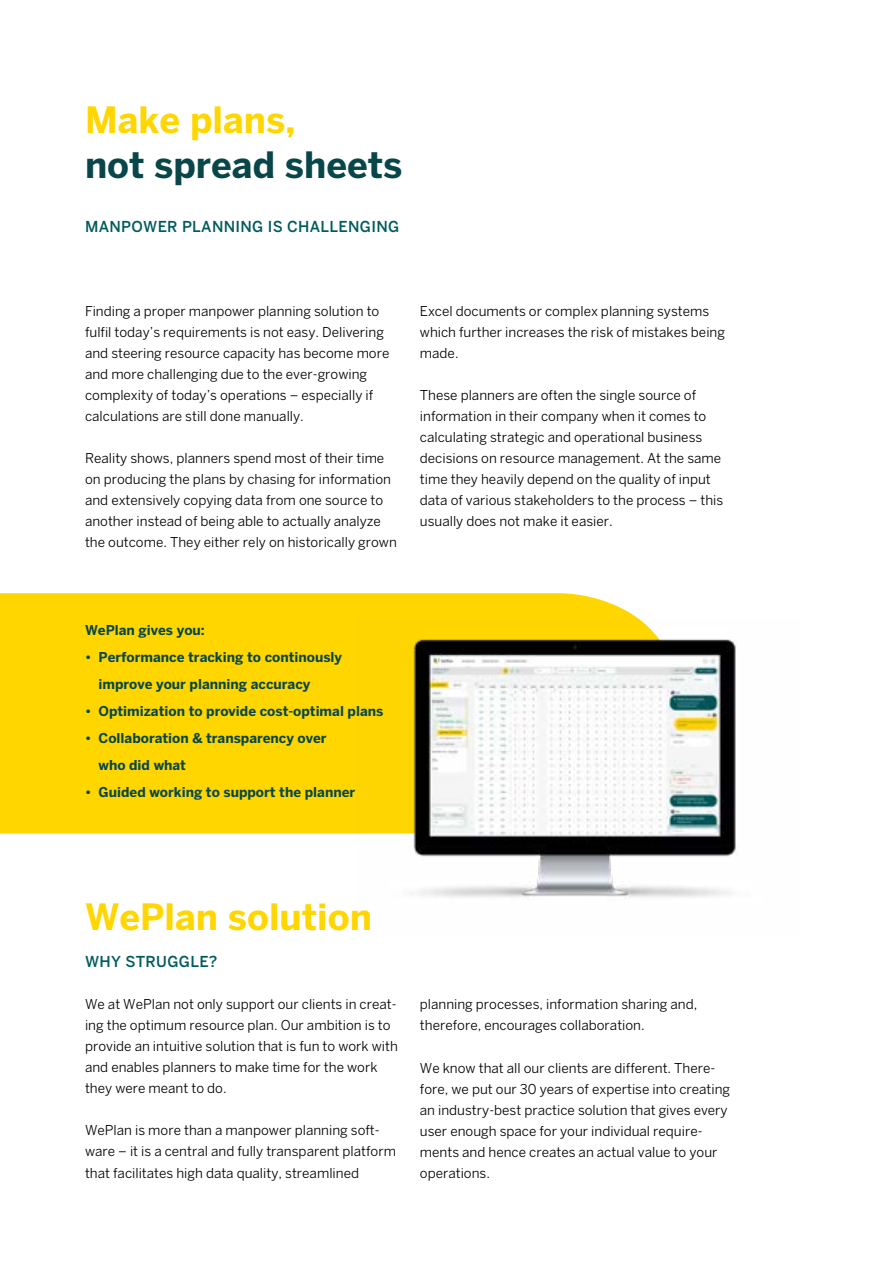
<style>
.page{position:relative;width:893px;height:1263px;background:#fff}
.page>*{position:absolute;margin:0;border:0;box-sizing:border-box;transform-origin:0 0}
.t1{font:700 36px "Benton Sans";color:#ffd600}
.t2{font:700 36px "Benton Sans";color:#084649}
.t3{font:500 15px "Benton Sans";letter-spacing:.02em;color:#005b5d}
.t4{font:13.5px/21px "Benton Sans";color:#000}
.t5{font:700 13.5px/27px "Benton Sans";color:#084649}
</style>
<div class="page">
<div style="left:0;top:593px;width:638px;height:240px;background:#ffd600"></div>
<img style="left:356px;top:618px;width:382px;height:280px">
<h1 class="t1" style="left:85px;top:98px;width:212px">Make plans,</h1>
<h1 class="t2" style="left:85px;top:143px;width:319px">not spread sheets</h1>
<p class="t3" style="left:85px;top:218px;width:316px">MANPOWER PLANNING IS CHALLENGING</p>
<p class="t4" style="left:85px;top:301px;width:306px">Finding a proper manpower planning solution to fulfil today’s requirements is not easy. Delivering and steering resource capacity has become more and more challenging due to the ever-growing complexity of today’s operations – especially if calculations are still done manually.</p>
<p class="t4" style="left:85px;top:448px;width:313px">Reality shows, planners spend most of their time on producing the plans by chasing for information and extensively copying data from one source to another instead of being able to actually analyze the outcome. They either rely on historically grown</p>
<p class="t4" style="left:420px;top:301px;width:307px">Excel documents or complex planning systems which further increases the risk of mistakes being made.</p>
<p class="t4" style="left:420px;top:385px;width:305px">These planners are often the single source of information in their company when it comes to calculating strategic and operational business decisions on resource management. At the same time they heavily depend on the quality of input data of various stakeholders to the process – this usually does not make it easier.</p>
<p class="t5" style="left:85px;top:616px;width:121px">WePlan gives you:</p>
<p class="t5" style="left:99px;top:643px;width:245px;text-indent:-14px">• Performance tracking to continously improve your planning accuracy</p>
<p class="t5" style="left:85px;top:697px;width:300px">• Optimization to provide cost-optimal plans</p>
<p class="t5" style="left:99px;top:724px;width:230px;text-indent:-14px">• Collaboration &amp; transparency over who did what</p>
<p class="t5" style="left:85px;top:778px;width:272px">• Guided working to support the planner</p>
<h1 class="t1" style="left:85px;top:896px;width:288px">WePlan solution</h1>
<p class="t3" style="left:85px;top:953px;width:134px">WHY STRUGGLE?</p>
<p class="t4" style="left:85px;top:994px;width:314px">We at WePlan not only support our clients in creat&shy;ing the optimum resource plan. Our ambition is to provide an intuitive solution that is fun to work with and enables planners to make time for the work they were meant to do.</p>
<p class="t4" style="left:85px;top:1120px;width:312px">WePlan is more than a manpower planning soft&shy;ware – it is a central and fully transparent platform that facilitates high data quality, streamlined</p>
<p class="t4" style="left:420px;top:994px;width:279px">planning processes, information sharing and, therefore, encourages collaboration.</p>
<p class="t4" style="left:420px;top:1057px;width:312px">We know that all our clients are different. There&shy;fore, we put our 30 years of expertise into creating an industry-best practice solution that gives every user enough space for your individual require&shy;ments and hence creates an actual value to your operations.</p>
</div>
